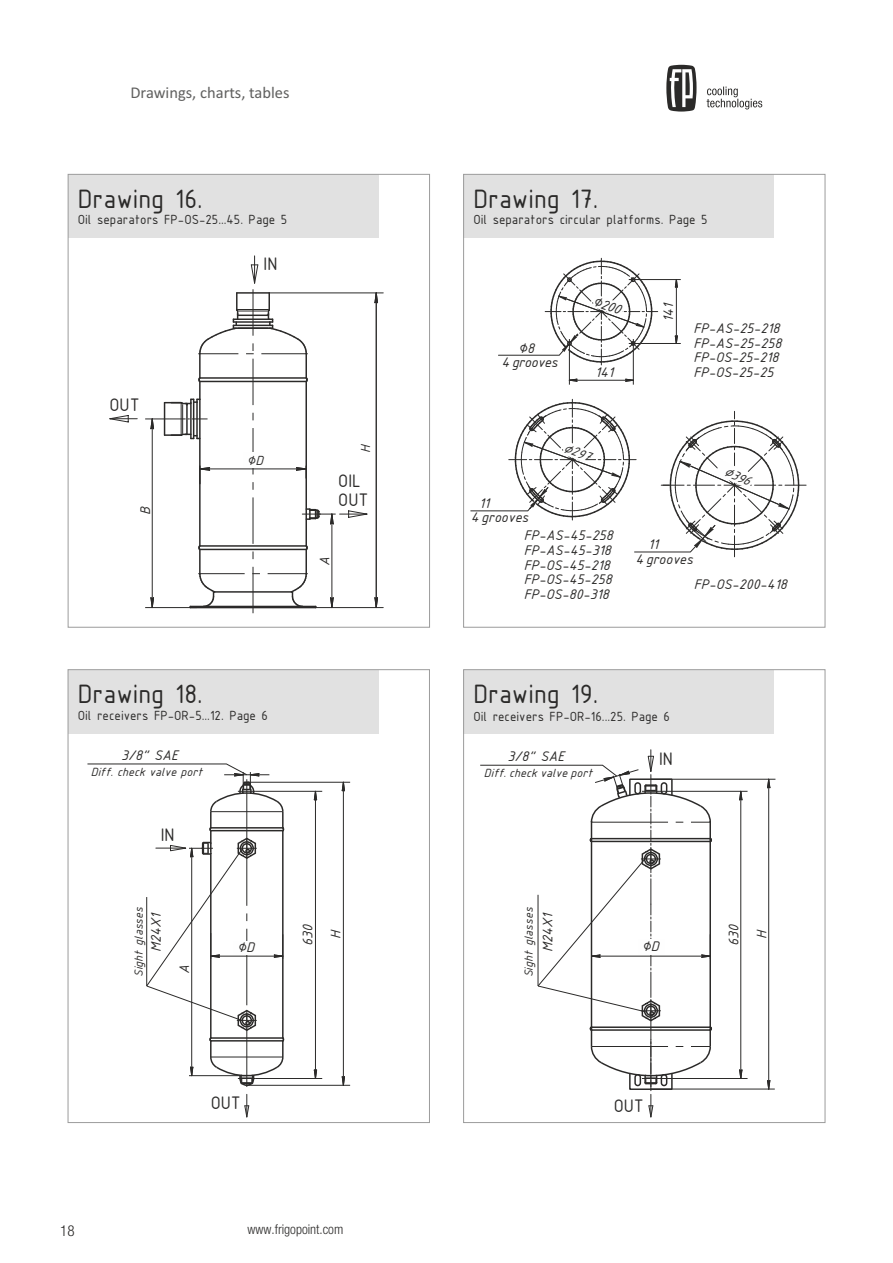
<style>
.page{position:relative;width:893px;height:1263px;background:#fff}
.page>*{position:absolute;margin:0;border:0;box-sizing:border-box;transform-origin:0 0}
.t1{font:28.5px "ISOCPEUR";color:#2b2a29}
.t2{font:19.5px/19px "ISOCPEUR";color:#2b2a29}
.t3{font:16.5px "Calibri";color:#60605f}
.t4{font:15px/14.7px "ISOCPEUR Italic";color:#2b2a29}
.t5{font:15px/13.6px "ISOCPEUR Italic";letter-spacing:-.025em;color:#2b2a29;text-align:center}
.t6{font:300 condensed 15px "Helvetica Neue LTCYR";color:#2b2a29}
.t7{font:14.25px "ISOCPEUR";color:#2b2a29}
.t8{font:italic 14.25px "ISOCPEUR";color:#2b2a29}
.t9{font:14.25px "ISOCPEUR Italic";color:#2b2a29}
.t10{font:italic 14.1px "ISOCPEUR";color:#2b2a29}
.t11{font:300 condensed 13.5px "Helvetica Neue LTCYR";color:#2b2a29}
.t12{font:12.75px "ISOCPEUR Italic";color:#2b2a29}
</style>
<div class="page">
<svg style="left:666px;top:65px;width:30px;height:47px"></svg>
<svg style="left:707px;top:87px;width:55px;height:22px"></svg>
<div style="left:68px;top:174px;width:311px;height:64px;background:#e1e1e1"></div>
<svg style="left:109px;top:415px;width:28px;height:8px"></svg>
<hr style="left:269px;top:293px;width:114px;height:1px;background:#2b2a29">
<hr style="left:316px;top:607px;width:67px;height:1px;background:#2b2a29">
<hr style="left:376px;top:293px;width:1px;height:315px;background:#2b2a29">
<svg style="left:374px;top:292px;width:4px;height:11px"></svg>
<svg style="left:374px;top:597px;width:4px;height:11px"></svg>
<svg style="left:145px;top:256px;width:222px;height:358px"></svg>
<div style="left:464px;top:670px;width:310px;height:63px;background:#e1e1e1"></div>
<div style="left:464px;top:174px;width:310px;height:64px;background:#e1e1e1"></div>
<svg style="left:470px;top:399px;width:336px;height:158px"></svg>
<hr style="left:676px;top:280px;width:1px;height:63px;background:#2b2a29">
<svg style="left:675px;top:335px;width:3px;height:8px"></svg>
<svg style="left:675px;top:280px;width:3px;height:8px"></svg>
<svg style="left:498px;top:258px;width:160px;height:107px"></svg>
<hr style="left:629px;top:279px;width:52px;height:1px;background:#2b2a29">
<hr style="left:629px;top:343px;width:52px;height:1px;background:#2b2a29">
<hr style="left:569px;top:380px;width:63px;height:1px;background:#2b2a29">
<svg style="left:570px;top:378px;width:8px;height:4px"></svg>
<svg style="left:625px;top:378px;width:8px;height:4px"></svg>
<hr style="left:633px;top:339px;width:1px;height:46px;background:#2b2a29">
<hr style="left:569px;top:339px;width:1px;height:46px;background:#2b2a29">
<div style="left:68px;top:670px;width:310px;height:63px;background:#e1e1e1"></div>
<hr style="left:343px;top:782px;width:1px;height:303px;background:#2b2a29">
<hr style="left:247px;top:1085px;width:103px;height:1px;background:#2b2a29">
<hr style="left:247px;top:782px;width:103px;height:1px;background:#2b2a29">
<hr style="left:315px;top:791px;width:1px;height:287px;background:#2b2a29">
<hr style="left:256px;top:791px;width:66px;height:1px;background:#2b2a29">
<hr style="left:256px;top:1078px;width:66px;height:1px;background:#2b2a29">
<svg style="left:244px;top:1094px;width:5px;height:23px"></svg>
<svg style="left:314px;top:791px;width:3px;height:9px"></svg>
<svg style="left:314px;top:1069px;width:3px;height:9px"></svg>
<svg style="left:342px;top:1076px;width:3px;height:10px"></svg>
<svg style="left:342px;top:782px;width:3px;height:9px"></svg>
<svg style="left:87px;top:763px;width:197px;height:324px"></svg>
<hr style="left:660px;top:791px;width:87px;height:1px;background:#2b2a29">
<hr style="left:660px;top:1078px;width:87px;height:1px;background:#2b2a29">
<hr style="left:740px;top:791px;width:1px;height:287px;background:#2b2a29">
<svg style="left:739px;top:791px;width:4px;height:9px"></svg>
<svg style="left:739px;top:1069px;width:4px;height:9px"></svg>
<hr style="left:650px;top:1089px;width:125px;height:1px;background:#2b2a29">
<hr style="left:651px;top:779px;width:124px;height:1px;background:#2b2a29">
<hr style="left:768px;top:785px;width:1px;height:298px;background:#2b2a29">
<svg style="left:767px;top:1080px;width:4px;height:10px"></svg>
<svg style="left:767px;top:779px;width:4px;height:9px"></svg>
<svg style="left:480px;top:750px;width:232px;height:367px"></svg>
<p class="t3" style="left:130px;top:85px;width:161px">Drawings, charts, tables</p>
<h1 class="t1" style="left:78px;top:189px;width:126px">Drawing 16.</h1>
<p class="t7" style="left:78px;top:215px;width:211px">Oil separators FP-OS-25...45. Page 5</p>
<h2 class="t2" style="left:264px;top:256px;width:15px">IN</h2>
<h2 class="t2" style="left:110px;top:397px;width:32px">OUT</h2>
<p class="t4" style="left:139px;top:515px;width:10px;rotate:-90deg">B</p>
<p class="t9" style="left:247px;top:456px;width:18px">∅D</p>
<p class="t9" style="left:361px;top:453px;width:9px;rotate:-90deg">H</p>
<h2 class="t2" style="left:338px;top:473px;width:32px">OIL<br>OUT</h2>
<p class="t4" style="left:319px;top:566px;width:11px;rotate:-90deg">A</p>
<h1 class="t1" style="left:78px;top:684px;width:126px">Drawing 18.</h1>
<p class="t7" style="left:78px;top:710px;width:192px">Oil receivers FP-OR-5...12. Page 6</p>
<p class="t4" style="left:121px;top:749px;width:59px">3/8" SAE</p>
<p class="t12" style="left:91px;top:767px;width:113px">Diff. check valve port</p>
<h2 class="t2" style="left:161px;top:827px;width:15px">IN</h2>
<p class="t12" style="left:135px;top:977px;width:72px;rotate:-90deg">Sight glasses</p>
<p class="t4" style="left:150px;top:952px;width:40px;rotate:-90deg">M24X1</p>
<p class="t4" style="left:178px;top:974px;width:11px;rotate:-90deg">A</p>
<p class="t4" style="left:237px;top:941px;width:19px">∅D</p>
<p class="t4" style="left:295px;top:946px;width:23px;line-height:28.2px;text-align:center;rotate:-90deg">630<br>H</p>
<h2 class="t2" style="left:211px;top:1095px;width:32px">OUT</h2>
<p class="t6" style="left:60px;top:1224px;width:16px">18</p>
<p class="t11" style="left:248px;top:1223px;width:97px">www.frigopoint.com</p>
<h1 class="t1" style="left:473px;top:189px;width:126px">Drawing 17.</h1>
<p class="t7" style="left:473px;top:215px;width:236px">Oil separators circular platforms. Page 5</p>
<p class="t5" style="left:501px;top:343px;width:58px">∅8<br>4 grooves</p>
<p class="t4" style="left:595px;top:295px;width:30px;rotate:20deg">∅200</p>
<p class="t4" style="left:595px;top:367px;width:20px">141</p>
<p class="t4" style="left:662px;top:322px;width:20px;rotate:-90deg">141</p>
<p class="t4" style="left:693px;top:322px;width:90px">FP-AS-25-218<br>FP-AS-25-258<br>FP-OS-25-218<br>FP-OS-25-25</p>
<p class="t4" style="left:471px;top:498px;width:59px;line-height:13.6px;text-indent:8px">11<br>4 grooves</p>
<p class="t10" style="left:565px;top:443px;width:30px;rotate:20deg">∅297</p>
<p class="t4" style="left:524px;top:529px;width:91px">FP-AS-45-258<br>FP-AS-45-318<br>FP-OS-45-218<br>FP-OS-45-258<br>FP-OS-80-318</p>
<p class="t4" style="left:635px;top:538px;width:59px;text-indent:13px">11<br>4 grooves</p>
<p class="t8" style="left:726px;top:466px;width:29px;rotate:24deg">∅396</p>
<p class="t4" style="left:694px;top:578px;width:95px">FP-OS-200-418</p>
<h1 class="t1" style="left:473px;top:684px;width:126px">Drawing 19.</h1>
<p class="t7" style="left:473px;top:712px;width:198px">Oil receivers FP-OR-16...25. Page 6</p>
<p class="t4" style="left:507px;top:750px;width:59px">3/8" SAE</p>
<p class="t12" style="left:484px;top:769px;width:110px">Diff. check valve port</p>
<h2 class="t2" style="left:659px;top:751px;width:15px">IN</h2>
<p class="t12" style="left:525px;top:977px;width:72px;rotate:-90deg">Sight glasses</p>
<p class="t4" style="left:542px;top:952px;width:40px;rotate:-90deg">M24X1</p>
<p class="t4" style="left:642px;top:940px;width:19px">∅D</p>
<h2 class="t2" style="left:614px;top:1098px;width:32px">OUT</h2>
<p class="t4" style="left:728px;top:946px;width:23px;rotate:-90deg">630</p>
<p class="t4" style="left:756px;top:939px;width:10px;rotate:-90deg">H</p>
</div>
